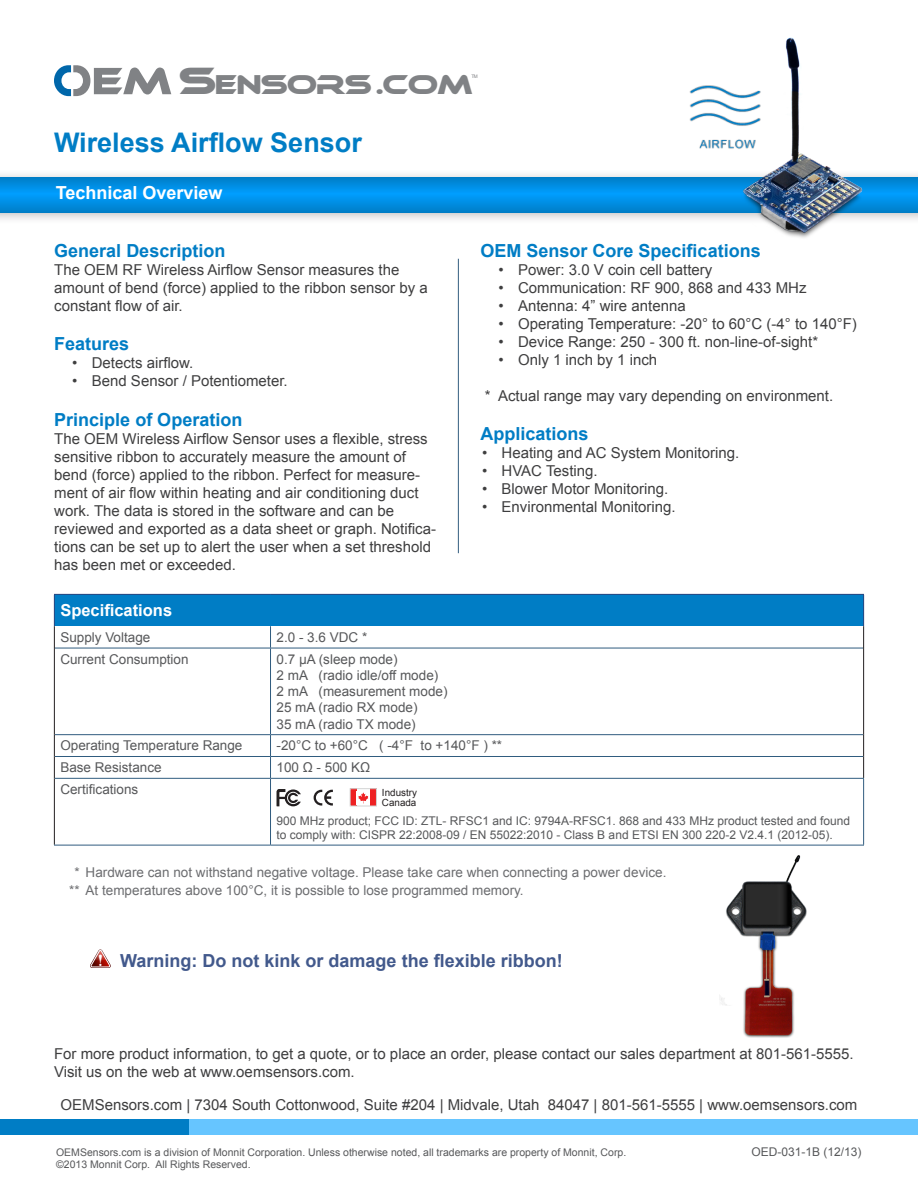
<style>
.page{position:relative;width:918px;height:1188px;background:#fff}
.page>*{position:absolute;margin:0;border:0;box-sizing:border-box;transform-origin:0 0}
.t1{font:700 27px "Arial";color:#007dc5}
.t2{font:26.7px "Ethnocentric";letter-spacing:-.075em;color:#808285}
.t3{font:700 18px "Arial";color:#007dc5}
.t4{font:700 18px "Arial";color:#42598c}
.t5{font:700 18px "Arial";color:#fff}
.t6{font:700 16.5px "Arial";color:#fff}
.t7{font:15px/18px "Arial";color:#3e3e3f}
.t8{font:13.5px "Arial";color:#57585a}
.t9{font:13.5px "Arial";color:#6c6d70}
.t10{font:12px/14.4px "Arial";color:#57585a}
.t11{font:10.5px "Arial";color:#57585a}
.t12{font:9.9px/9.9px "Arial";color:#231f20}
.t13{font:4.8px "Arial";color:#808285}
.s1{font-size:37.2px}
</style>
<div class="page">
<div style="left:0;top:169px;width:918px;height:56px;background:#231f20;opacity:.3"></div>
<svg style="left:0;top:177px;width:918px;height:35px;background:#008de2"></svg>
<hr style="left:458px;top:259px;width:1px;height:294px;background:#335d80">
<div style="left:0;top:1119px;width:918px;height:15px;background:#66c5ff"></div>
<div style="left:54px;top:594px;width:810px;height:32px;background:#007dc5"></div>
<hr style="left:54px;top:595px;width:1px;height:31px;background:#2a4780">
<hr style="left:54px;top:594px;width:217px;height:1px;background:#2a4780">
<hr style="left:271px;top:594px;width:593px;height:1px;background:#2a4780">
<hr style="left:863px;top:595px;width:1px;height:31px;background:#2a4780">
<svg style="left:270px;top:626px;width:1px;height:22px"></svg>
<hr style="left:55px;top:648px;width:216px;height:1px;background:#305c7f">
<hr style="left:271px;top:648px;width:592px;height:1px;background:#305c7f">
<hr style="left:270px;top:648px;width:1px;height:86px;background:#305c7f">
<hr style="left:55px;top:734px;width:216px;height:1px;background:#305c7f">
<hr style="left:271px;top:734px;width:592px;height:1px;background:#305c7f">
<hr style="left:55px;top:756px;width:216px;height:1px;background:#305c7f">
<hr style="left:271px;top:756px;width:592px;height:1px;background:#305c7f">
<svg style="left:270px;top:735px;width:1px;height:43px"></svg>
<svg style="left:54px;top:626px;width:1px;height:22px"></svg>
<svg style="left:863px;top:626px;width:1px;height:22px"></svg>
<hr style="left:54px;top:648px;width:1px;height:87px;background:#231f20">
<hr style="left:863px;top:648px;width:1px;height:87px;background:#231f20">
<svg style="left:54px;top:735px;width:1px;height:43px"></svg>
<svg style="left:863px;top:735px;width:1px;height:43px"></svg>
<hr style="left:54px;top:778px;width:1px;height:67px;background:#231f20">
<hr style="left:270px;top:779px;width:1px;height:66px;background:#305c7f">
<hr style="left:863px;top:779px;width:1px;height:66px;background:#305c7f">
<hr style="left:55px;top:778px;width:216px;height:1px;background:#305c7f">
<hr style="left:271px;top:778px;width:593px;height:1px;background:#305c7f">
<hr style="left:54px;top:845px;width:217px;height:1px;background:#305c7f">
<hr style="left:271px;top:845px;width:593px;height:1px;background:#305c7f">
<svg style="left:277px;top:789px;width:24px;height:17px"></svg>
<svg style="left:314px;top:790px;width:19px;height:16px"></svg>
<div style="left:370px;top:789px;width:6px;height:17px;background:#ee2123"></div>
<div style="left:350px;top:789px;width:7px;height:17px;background:#ee2123"></div>
<svg style="left:358px;top:792px;width:10px;height:11px"></svg>
<div style="left:350px;top:789px;width:27px;height:17px;border:1px solid #d2d3d3"></div>
<img style="left:742px;top:38px;width:121px;height:200px">
<svg style="left:54px;top:65px;width:117px;height:31px"></svg>
<img style="left:689px;top:55px;width:98px;height:114px">
<img style="left:721px;top:855px;width:86px;height:183px">
<div style="left:0;top:1119px;width:189px;height:15px;background:#007dc5"></div>
<svg style="left:90px;top:949px;width:21px;height:19px"></svg>
<p class="t2" style="left:178px;top:68px;width:297px"><span class="s1">S</span>ENSORS .COM</p>
<p class="t13" style="left:471px;top:73px;width:8px">TM</p>
<p class="t1" style="left:54px;top:125px;width:309px">Wireless Airflow Sensor</p>
<p class="t5" style="left:56px;top:181px;width:168px">Technical Overview</p>
<p class="t3" style="left:54px;top:238px;width:173px">General Description</p>
<p class="t7" style="left:54px;top:260px;width:375px">The OEM RF Wireless Airflow Sensor measures the amount of bend (force) applied to the ribbon sensor by a constant flow of air.</p>
<p class="t3" style="left:54px;top:332px;width:77px">Features</p>
<p class="t7" style="left:72px;top:354px;width:123px">• Detects airflow.</p>
<p class="t7" style="left:72px;top:372px;width:217px">• Bend Sensor / Potentiometer.</p>
<p class="t3" style="left:54px;top:407px;width:190px">Principle of Operation</p>
<p class="t7" style="left:54px;top:430px;width:383px">The OEM Wireless Airflow Sensor uses a flexible, stress sensitive ribbon to accurately measure the amount of bend (force) applied to the ribbon. Perfect for measure&shy;ment of air flow within heating and air conditioning duct work. The data is stored in the software and can be reviewed and exported as a data sheet or graph. Notifica&shy;tions can be set up to alert the user when a set threshold has been met or exceeded.</p>
<p class="t3" style="left:481px;top:238px;width:282px">OEM Sensor Core Specifications</p>
<p class="t7" style="left:499px;top:260px;width:215px">• Power: 3.0 V coin cell battery</p>
<p class="t7" style="left:499px;top:278px;width:309px">• Communication: RF 900, 868 and 433 MHz</p>
<p class="t7" style="left:499px;top:296px;width:189px">• Antenna: 4” wire antenna</p>
<p class="t7" style="left:499px;top:314px;width:360px">• Operating Temperature: -20° to 60°C (-4° to 140°F)</p>
<p class="t7" style="left:499px;top:332px;width:321px">• Device Range: 250 - 300 ft. non-line-of-sight*</p>
<p class="t7" style="left:499px;top:350px;width:160px">• Only 1 inch by 1 inch</p>
<p class="t7" style="left:485px;top:386px;width:350px">* Actual range may vary depending on environment.</p>
<p class="t3" style="left:481px;top:422px;width:110px">Applications</p>
<p class="t7" style="left:482px;top:444px;width:259px">• Heating and AC System Monitoring.</p>
<p class="t7" style="left:482px;top:462px;width:117px">• HVAC Testing.</p>
<p class="t7" style="left:482px;top:480px;width:188px">• Blower Motor Monitoring.</p>
<p class="t7" style="left:482px;top:498px;width:195px">• Environmental Monitoring.</p>
<p class="t6" style="left:60px;top:600px;width:113px">Specifications</p>
<p class="t8" style="left:60px;top:628px;width:92px">Supply Voltage</p>
<p class="t8" style="left:277px;top:628px;width:92px">2.0 - 3.6 VDC *</p>
<p class="t8" style="left:60px;top:650px;width:130px">Current Consumption</p>
<p class="t8" style="left:277px;top:650px;width:123px">0.7 µA (sleep mode)</p>
<p class="t8" style="left:277px;top:666px;width:163px">2 mA (radio idle/off mode)</p>
<p class="t8" style="left:277px;top:683px;width:173px">2 mA (measurement mode)</p>
<p class="t8" style="left:277px;top:699px;width:143px">25 mA (radio RX mode)</p>
<p class="t8" style="left:277px;top:715px;width:141px">35 mA (radio TX mode)</p>
<p class="t8" style="left:60px;top:737px;width:184px">Operating Temperature Range</p>
<p class="t8" style="left:277px;top:737px;width:227px">-20°C to +60°C ( -4°F to +140°F ) **</p>
<p class="t8" style="left:60px;top:759px;width:103px">Base Resistance</p>
<p class="t8" style="left:277px;top:759px;width:95px">100 Ω - 500 KΩ</p>
<p class="t8" style="left:60px;top:781px;width:80px">Certifications</p>
<p class="t12" style="left:382px;top:788px;width:37px">Industry<br>Canada</p>
<p class="t10" style="left:277px;top:813px;width:575px">900 MHz product; FCC ID: ZTL- RFSC1 and IC: 9794A-RFSC1. 868 and 433 MHz product tested and found to comply with: CISPR 22:2008-09 / EN 55022:2010 - Class B and ETSI EN 300 220-2 V2.4.1 (2012-05).</p>
<p class="t9" style="left:74px;top:864px;width:594px">* Hardware can not withstand negative voltage. Please take care when connecting a power device.</p>
<p class="t9" style="left:69px;top:882px;width:456px">** At temperatures above 100°C, it is possible to lose programmed memory.</p>
<p class="t4" style="left:120px;top:948px;width:444px">Warning: Do not kink or damage the flexible ribbon!</p>
<p class="t7" style="left:54px;top:1045px;width:801px">For more product information, to get a quote, or to place an order, please contact our sales department at 801-561-5555.</p>
<p class="t7" style="left:54px;top:1063px;width:302px">Visit us on the web at www.oemsensors.com.</p>
<p class="t7" style="left:61px;top:1096px;width:798px">OEMSensors.com | 7304 South Cottonwood, Suite #204 | Midvale, Utah 84047 | 801-561-5555 | www.oemsensors.com</p>
<p class="t11" style="left:56px;top:1145px;width:572px">OEMSensors.com is a division of Monnit Corporation. Unless otherwise noted, all trademarks are property of Monnit, Corp.</p>
<p class="t11" style="left:56px;top:1157px;width:196px">©2013 Monnit Corp. All Rights Reserved.</p>
<p class="t10" style="left:752px;top:1145px;width:112px">OED-031-1B (12/13)</p>
</div>
